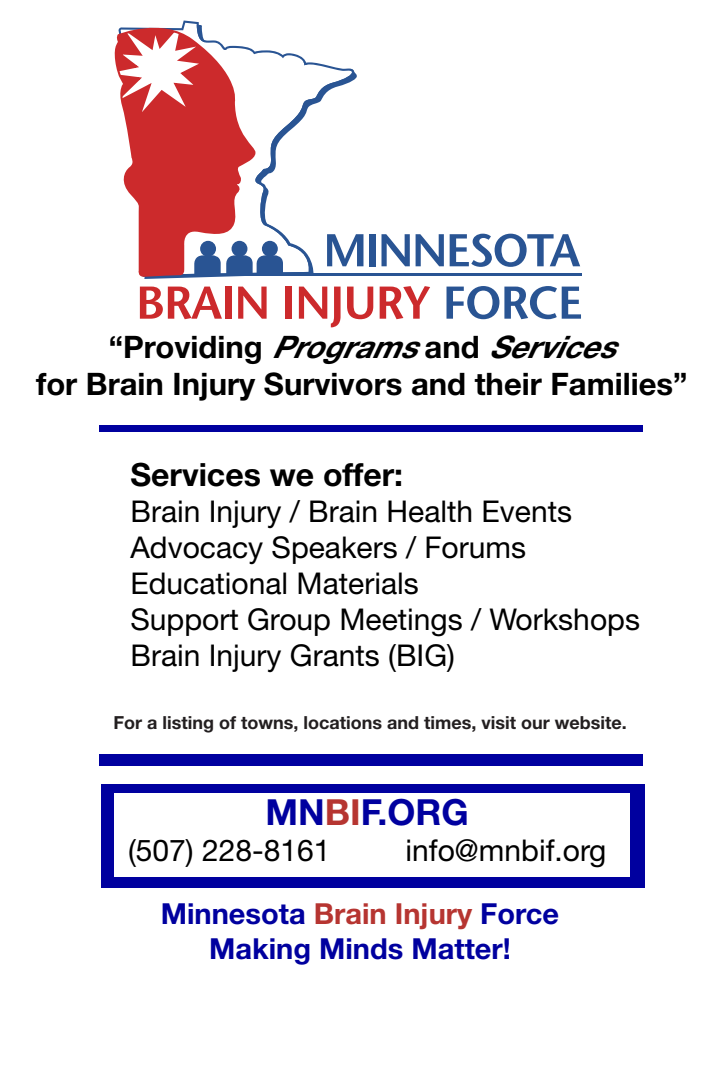
<style>
.page{position:relative;width:720px;height:1080px;background:#fff}
.page>*{position:absolute;margin:0;border:0;box-sizing:border-box;transform-origin:0 0}
.t1{font:700 36px "Helvetica Neue LT Std";color:#00009f}
.t2{font:700 32px "Helvetica Neue LT Std";color:#000}
.t3{font:700 31px/37.2px "Helvetica Neue LT Std";color:#000;text-align:center}
.t4{font:30px/36px "Helvetica Neue LT Std";color:#000}
.t5{font:700 29px/34.8px "Helvetica Neue LT Std";color:#00009f;text-align:center}
.t6{font:700 18px "Helvetica Neue LT Std";color:#231f20}
.s1{font-style:italic}
.s2{color:#b63531}
</style>
<div class="page">
<div style="left:101px;top:784px;width:543px;height:104px;background:#00009f"></div>
<div style="left:99px;top:425px;width:544px;height:341px;background:#00009f"></div>
<div style="left:86px;top:432px;width:569px;height:322px;background:#fff"></div>
<div style="left:114px;top:793px;width:516px;height:84px;background:#fff"></div>
<svg style="left:257px;top:50px;width:98px;height:226px"></svg>
<svg style="left:257px;top:255px;width:26px;height:18px"></svg>
<div style="left:262px;top:241px;width:16px;height:16px;background:#295493;border-radius:50%"></div>
<svg style="left:327px;top:234px;width:36px;height:32px"></svg>
<div style="left:369px;top:234px;width:7px;height:32px;background:#295493"></div>
<svg style="left:382px;top:234px;width:28px;height:32px"></svg>
<svg style="left:416px;top:234px;width:28px;height:32px"></svg>
<svg style="left:450px;top:234px;width:130px;height:33px"></svg>
<svg style="left:140px;top:287px;width:82px;height:32px"></svg>
<div style="left:225px;top:287px;width:6px;height:32px;background:#cc2a2c"></div>
<svg style="left:238px;top:287px;width:29px;height:32px"></svg>
<div style="left:286px;top:287px;width:6px;height:32px;background:#cc2a2c"></div>
<svg style="left:299px;top:287px;width:42px;height:40px"></svg>
<svg style="left:347px;top:287px;width:26px;height:32px"></svg>
<svg style="left:380px;top:286px;width:50px;height:33px"></svg>
<svg style="left:447px;top:286px;width:134px;height:33px"></svg>
<svg style="left:115px;top:20px;width:142px;height:257px"></svg>
<hr style="left:238px;top:273px;width:344px;height:2px;background:#295493">
<p class="t3" style="left:36px;top:327px;width:653px">“ P r o v i d i n g <span class="s1">Programs</span>a n d <span class="s1">Services<br></span>for Brain Injury Survivors and their Families”</p>
<p class="t2" style="left:130px;top:455px;width:274px">Services we offer:</p>
<p class="t4" style="left:130px;top:493px;width:511px">Brain Injury / Brain Health Events<br>Advocacy Speakers / Forums<br>Educational Materials<br>Support Group Meetings / Workshops<br>Brain Injury Grants (BIG)</p>
<p class="t6" style="left:114px;top:712px;width:515px">For a listing of towns, locations and times, visit our website.</p>
<p class="t1" style="left:266px;top:790px;width:205px">MN<span class="s2">BI</span>F.ORG</p>
<p class="t4" style="left:128px;top:832px;width:204px">(507) 228-8161</p>
<p class="t4" style="left:406px;top:832px;width:202px">info@mnbif.org</p>
<p class="t5" style="left:161px;top:896px;width:400px">Minnesota <span class="s2">Brain Injury</span> Force<br>Making Minds Matter!</p>
</div>
